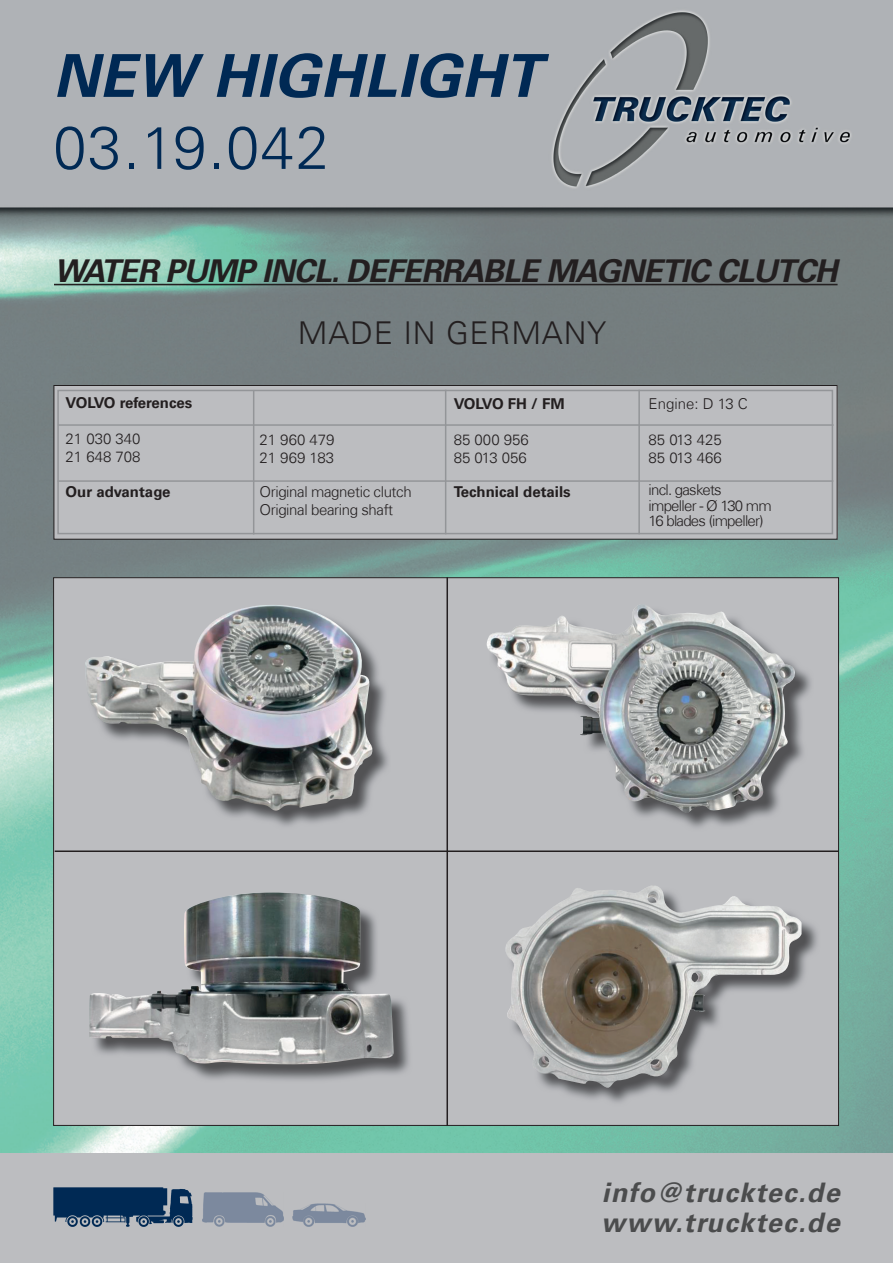
<style>
.page{position:relative;width:893px;height:1263px;background:#fff}
.page>*{position:absolute;margin:0;border:0;box-sizing:border-box;transform-origin:0 0}
.t1{font:300 60px "Univers Com 45";letter-spacing:.025em;color:#002954}
.t2{font:italic 700 59.25px "Univers Com 65";letter-spacing:.01em;color:#002954}
.t3{font:italic 700 31.5px "Univers Com 65";letter-spacing:-.025em;color:#231f20}
.t4{font:300 31.5px "Univers Com 45";letter-spacing:.025em;color:#231f20}
.t5{font:italic 700 27px/30px "Univers Com 65";letter-spacing:.05em;color:#4b4c4d}
.t6{font:300 15px/18px "Univers Com 45";color:#231f20}
.t7{font:300 15px/15.8px "Univers Com 45";letter-spacing:-.05em;color:#231f20}
.t8{font:700 15px "Univers Com 65";color:#231f20}
.t9{font:300 15px/18px "Univers Com 45";letter-spacing:-.025em;color:#231f20}
.t10{font:700 15px "Univers Com 65";letter-spacing:-.025em;color:#231f20}
</style>
<div class="page">
<img style="left:0;top:0;width:893px;height:1153px">
<div style="left:0;top:1153px;width:893px;height:110px;background:#bcbdc0"></div>
<img style="left:293px;top:1203px;width:72px;height:23px">
<img style="left:203px;top:1193px;width:80px;height:33px">
<img style="left:53px;top:1187px;width:140px;height:39px">
<hr style="left:54px;top:284px;width:783px;height:1px;background:#231f20">
<div style="left:54px;top:578px;width:784px;height:547px;background:#bcbdc0"></div>
<hr style="left:55px;top:850px;width:784px;height:2px;background:#231f20">
<hr style="left:446px;top:577px;width:2px;height:549px;background:#231f20">
<img style="left:224px;top:653px;width:164px;height:173px">
<img style="left:85px;top:605px;width:287px;height:208px">
<img style="left:636px;top:666px;width:175px;height:162px">
<img style="left:486px;top:606px;width:310px;height:207px">
<img style="left:183px;top:999px;width:226px;height:81px">
<img style="left:89px;top:892px;width:305px;height:173px">
<img style="left:558px;top:921px;width:259px;height:181px">
<img style="left:505px;top:885px;width:296px;height:204px">
<div style="left:54px;top:385px;width:783px;height:154px;background:#bcbdc0"></div>
<div style="left:53px;top:385px;width:785px;height:155px;border:1px solid #231f20"></div>
<hr style="left:58px;top:424px;width:776px;height:2px;background:#939598">
<hr style="left:58px;top:480px;width:775px;height:2px;background:#939598">
<hr style="left:253px;top:390px;width:1px;height:144px;background:#939598">
<hr style="left:445px;top:390px;width:1px;height:144px;background:#939598">
<hr style="left:638px;top:390px;width:2px;height:144px;background:#939598">
<div style="left:57px;top:390px;width:776px;height:144px;border:2px solid #939598"></div>
<h2 class="t2" style="left:53px;top:41px;width:489px">NEW HIGHLIGHT</h2>
<h1 class="t1" style="left:53px;top:111px;width:277px">03.19.042</h1>
<h3 class="t3" style="left:54px;top:252px;width:785px">WATER PUMP INCL. DEFERRABLE MAGNETIC CLUTCH</h3>
<h3 class="t4" style="left:298px;top:314px;width:310px">MADE IN GERMANY</h3>
<p class="t8" style="left:66px;top:394px;width:128px">VOLVO references</p>
<p class="t6" style="left:66px;top:430px;width:77px">21 030 340<br>21 648 708</p>
<p class="t8" style="left:66px;top:483px;width:106px">Our advantage</p>
<p class="t6" style="left:259px;top:430px;width:77px">21 960 479<br>21 969 183</p>
<p class="t9" style="left:259px;top:483px;width:154px">Original magnetic clutch<br>Original bearing shaft</p>
<p class="t10" style="left:454px;top:394px;width:112px">VOLVO FH / FM</p>
<p class="t6" style="left:454px;top:430px;width:77px">85 000 956<br>85 013 056</p>
<p class="t8" style="left:454px;top:483px;width:118px">Technical details</p>
<p class="t6" style="left:649px;top:394px;width:101px">Engine: D 13 C</p>
<p class="t6" style="left:649px;top:430px;width:75px">85 013 425<br>85 013 466</p>
<p class="t7" style="left:649px;top:482px;width:125px">incl. gaskets impeller - Ø 130 mm<br>16 blades (impeller)</p>
<h3 class="t5" style="left:601px;top:1177px;width:240px">info@trucktec.de www.trucktec.de</h3>
</div>
